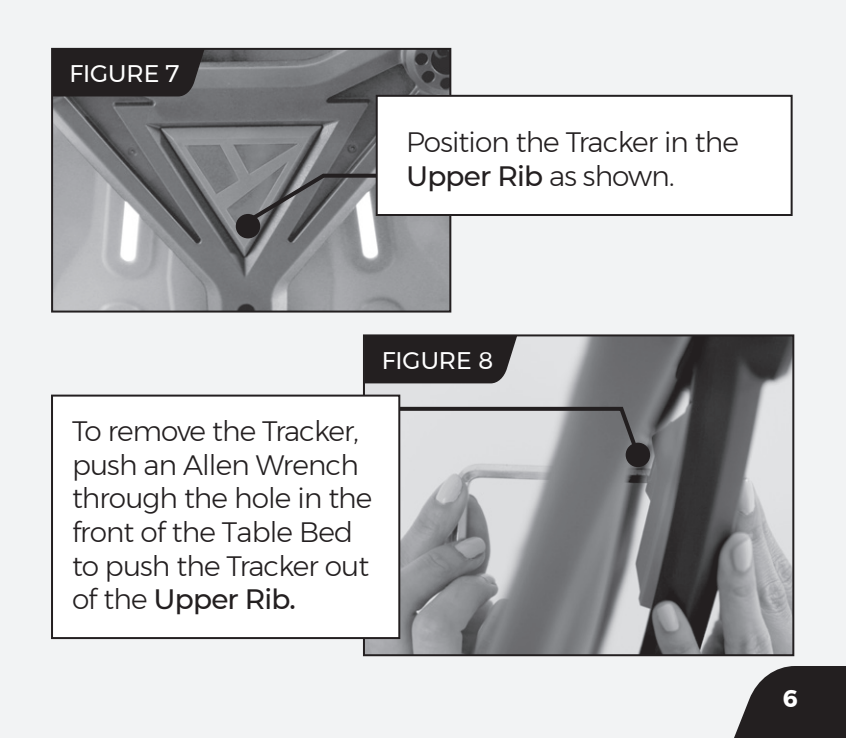
<style>
.page{position:relative;width:846px;height:738px;background:#f2f3f4}
.page>*{position:absolute;margin:0;border:0;box-sizing:border-box;transform-origin:0 0}
.t1{font:300 28px/33.6px "Montserrat";letter-spacing:-.03em;color:#231f20}
.t2{font:24px "Montserrat";color:#fff}
.t3{font:700 24px "Montserrat";color:#fff}
.s1{font-weight:500}
</style>
<div class="page">
<img style="left:54px;top:51px;width:394px;height:259px">
<div style="left:51px;top:48px;width:400px;height:265px;border:2px solid #231f20"></div>
<img style="left:366px;top:337px;width:425px;height:316px">
<div style="left:363px;top:334px;width:431px;height:322px;border:2px solid #231f20"></div>
<svg style="left:238px;top:172px;width:160px;height:57px;background:#7d7e81"></svg>
<div style="left:236px;top:214px;width:24px;height:24px;background:#231f20;border-radius:50%"></div>
<div style="left:626px;top:443px;width:24px;height:24px;background:#231f20;border-radius:50%"></div>
<div style="left:377px;top:96px;width:415px;height:119px;background:#fff"></div>
<div style="left:376px;top:95px;width:417px;height:121px;border:2px solid #231f20"></div>
<svg style="left:400px;top:405px;width:243px;height:55px;background:#adadb0"></svg>
<div style="left:52px;top:396px;width:347px;height:242px;background:#fff"></div>
<div style="left:51px;top:395px;width:349px;height:244px;border:2px solid #231f20"></div>
<div style="left:52px;top:48px;width:153px;height:48px;background:#231f20"></div>
<div style="left:365px;top:335px;width:152px;height:48px;background:#231f20"></div>
<svg style="left:734px;top:666px;width:112px;height:72px"></svg>
<p class="t2" style="left:69px;top:55px;width:111px">FIGURE 7</p>
<p class="t1" style="left:406px;top:125px;width:334px">Position the Tracker in the<br><span class="s1">Upper Rib</span> as shown.</p>
<p class="t2" style="left:382px;top:342px;width:113px">FIGURE 8</p>
<p class="t1" style="left:72px;top:414px;width:302px">To remove the Tracker, push an Allen Wrench through the hole in the front of the Table Bed to push the Tracker out of the <span class="s1">Upper Rib.</span></p>
<p class="t3" style="left:783px;top:680px;width:17px">6</p>
</div>
